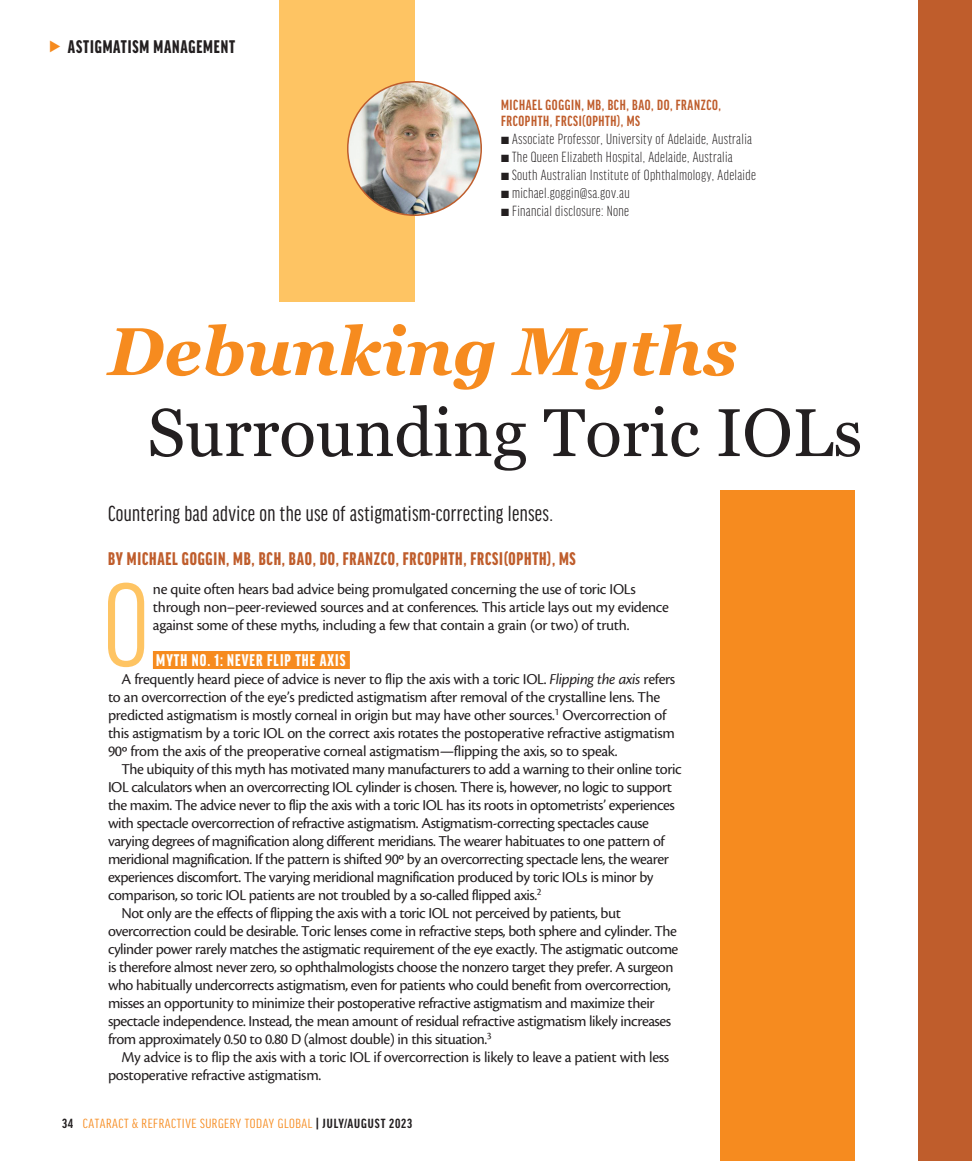
<style>
.page{position:relative;width:972px;height:1161px;background:#fff}
.page>*{position:absolute;margin:0;border:0;box-sizing:border-box;transform-origin:0 0}
.body_first{font:extra-condensed 126.15px "Good Headline Pro";color:#fec463}
.t1{font:67.5px "Georgia";color:#231f20}
.t2{font:italic 700 67.5px "Georgia";color:#f68b1f}
.deck{font:23.25px "Good Headline Pro X Cond News";letter-spacing:.015em;color:#231f20}
.author{font:900 extra-condensed 19.5px "Good Headline Pro";letter-spacing:.04em;color:#bf5d2c}
.t3{font:900 extra-condensed 19.5px "Good Headline Pro";letter-spacing:.045em;color:#231f20}
.subhead{font:900 extra-condensed 18px "Good Headline Pro";letter-spacing:.06em;color:#fff}
.body{font:15.75px/18px "Cronos Pro";letter-spacing:-.03em;color:#231f20}
.body_first-2{font:15.75px/18px "Cronos Pro";letter-spacing:-.02em;color:#231f20}
.bio_info{font:300 extra-condensed 15.75px "Good Headline Pro";letter-spacing:.02em;color:#231f20}
.bio_name_no_line{font:700 extra-condensed 15.75px/16.5px "Good Headline Pro";letter-spacing:.04em;color:#bf5d2c}
.t4{font:extra-condensed 14.1px "Good Headline Pro";letter-spacing:.035em;color:#f68b1f;scale:1.11 1}
.s1{font-style:italic}
.s2{font-weight:700;color:#231f20}
</style>
<div class="page">
<div style="left:153px;top:651px;width:197px;height:18px;background:#f68b1f"></div>
<div style="left:720px;top:491px;width:135px;height:670px;background:#f68b1f"></div>
<div style="left:279px;top:0;width:135px;height:302px;background:#fec463"></div>
<img style="left:348px;top:82px;width:133px;height:133px;border-radius:67px">
<div style="left:918px;top:0;width:54px;height:1161px;background:#bf5d2c"></div>
<p class="t3" style="left:68px;top:37px;width:169px">ASTIGMATISM MANAGEMENT</p>
<p class="bio_name_no_line" style="left:501px;top:96px;width:221px">MICHAEL GOGGIN, MB, BCH, BAO, DO, FRANZCO,<br>FRCOPHTH, FRCSI(OPHTH), MS</p>
<p class="bio_info" style="left:501px;top:131px;width:252px">■ Associate Professor, University of Adelaide, Australia</p>
<p class="bio_info" style="left:501px;top:149px;width:233px">■ The Queen Elizabeth Hospital, Adelaide, Australia</p>
<p class="bio_info" style="left:501px;top:167px;width:256px">■ South Australian Institute of Ophthalmology, Adelaide</p>
<p class="bio_info" style="left:501px;top:185px;width:130px">■ michael.goggin@sa.gov.au</p>
<p class="bio_info" style="left:501px;top:203px;width:130px">■ Financial disclosure: None</p>
<p class="t2" style="left:108px;top:301px;width:631px">Debunking Myths</p>
<p class="t1" style="left:147px;top:383px;width:717px">Surrounding Toric IOLs</p>
<p class="deck" style="left:108px;top:502px;width:447px">Countering bad advice on the use of astigmatism-correcting lenses.</p>
<p class="author" style="left:108px;top:549px;width:469px">BY MICHAEL GOGGIN, MB, BCH, BAO, DO, FRANZCO, FRCOPHTH, FRCSI(OPHTH), MS</p>
<p class="body_first" style="left:103px;top:563px;width:48px">O</p>
<p class="body_first-2" style="left:153px;top:580px;width:518px">ne quite often hears bad advice being promulgated concerning the use of toric IOLs through non–peer-reviewed sources and at conferences. This article lays out my evidence against some of these myths, including a few that contain a grain (or two) of truth.</p>
<p class="subhead" style="left:156px;top:651px;width:191px">MYTH NO. 1: NEVER FLIP THE AXIS</p>
<p class="body" style="left:108px;top:670px;width:569px;text-indent:14px">A frequently heard piece of advice is never to flip the axis with a toric IOL. <span class="s1">Flipping the axis</span> refers to an overcorrection of the eye’s predicted astigmatism after removal of the crystalline lens. The predicted astigmatism is mostly corneal in origin but may have other sources.<sup>1</sup> Overcorrection of this astigmatism by a toric IOL on the correct axis rotates the postoperative refractive astigmatism 90º from the axis of the preoperative corneal astigmatism—flipping the axis, so to speak.</p>
<p class="body" style="left:108px;top:760px;width:575px;text-indent:14px">The ubiquity of this myth has motivated many manufacturers to add a warning to their online toric IOL calculators when an overcorrecting IOL cylinder is chosen. There is, however, no logic to support the maxim. The advice never to flip the axis with a toric IOL has its roots in optometrists’ experiences with spectacle overcorrection of refractive astigmatism. Astigmatism-correcting spectacles cause varying degrees of magnification along different meridians. The wearer habituates to one pattern of meridional magnification. If the pattern is shifted 90º by an overcorrecting spectacle lens, the wearer experiences discomfort. The varying meridional magnification produced by toric IOLs is minor by comparison, so toric IOL patients are not troubled by a so-called flipped axis.<sup>2</sup></p>
<p class="body" style="left:108px;top:904px;width:572px;text-indent:14px">Not only are the effects of flipping the axis with a toric IOL not perceived by patients, but overcorrection could be desirable. Toric lenses come in refractive steps, both sphere and cylinder. The cylinder power rarely matches the astigmatic requirement of the eye exactly. The astigmatic outcome is therefore almost never zero, so ophthalmologists choose the nonzero target they prefer. A surgeon who habitually undercorrects astigmatism, even for patients who could benefit from overcorrection, misses an opportunity to minimize their postoperative refractive astigmatism and maximize their spectacle independence. Instead, the mean amount of residual refractive astigmatism likely increases from approximately 0.50 to 0.80 D (almost double) in this situation.<sup>3</sup></p>
<p class="body" style="left:108px;top:1048px;width:563px;text-indent:14px">My advice is to flip the axis with a toric IOL if overcorrection is likely to leave a patient with less postoperative refractive astigmatism.</p>
<p class="t4" style="left:62px;top:1117px;width:317px"><span class="s2">34</span> CATARACT &amp; REFRACTIVE SURGERY TODAY GLOBAL <span class="s2">| JULY/AUGUST 2023</span></p>
</div>
